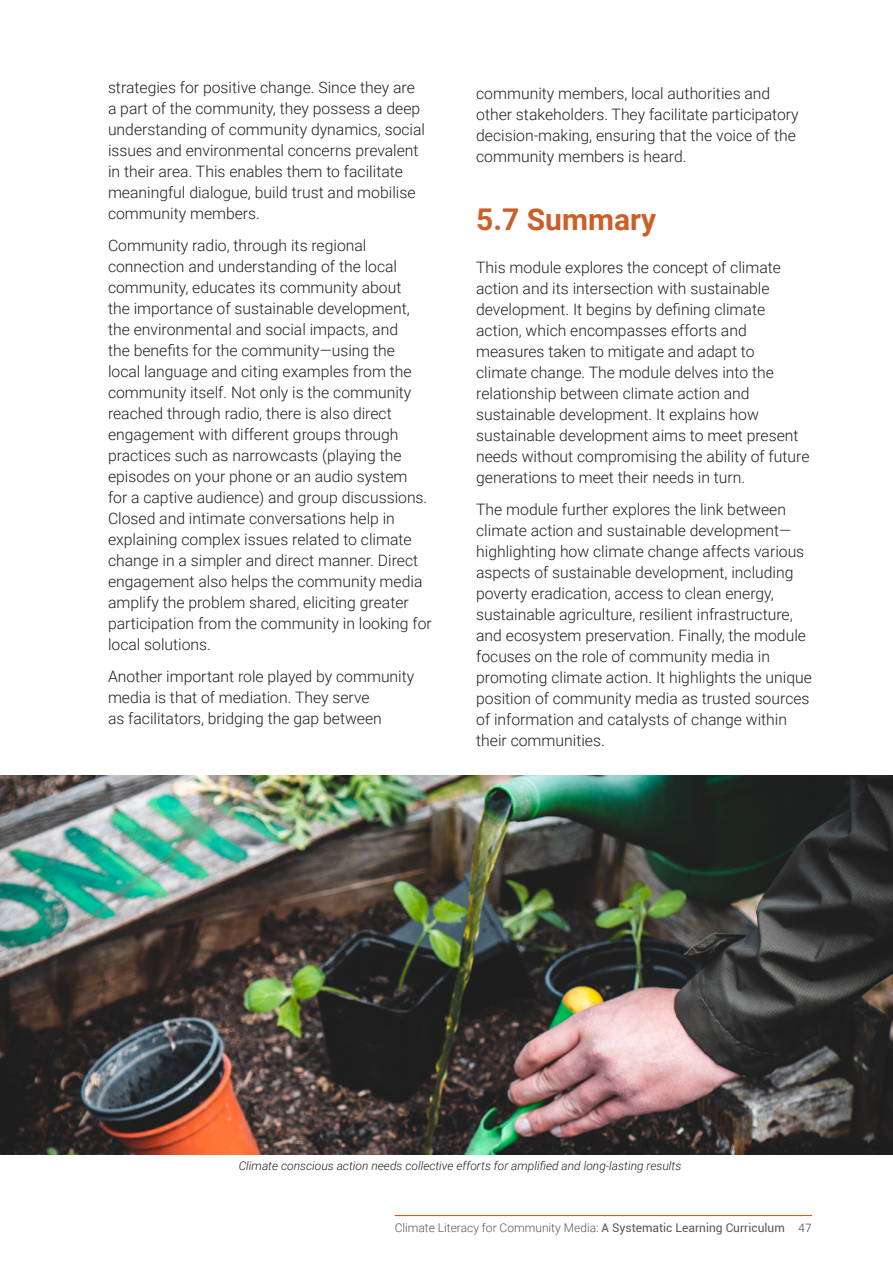
<style>
.page{position:relative;width:893px;height:1263px;background:#fff}
.page>*{position:absolute;margin:0;border:0;box-sizing:border-box;transform-origin:0 0}
.Sub_Heading{font:700 30px "Roboto";color:#cd5e27}
.Running_Text{font:300 15.75px/21px "Roboto";color:#231f20}
.Source_Image{font:italic 300 12px "Roboto";color:#231f20}
.t1{font:300 12px "Roboto";color:#57585a}
.s1{font-weight:400}
.s2{font-family:"Univers LT Std"}
</style>
<div class="page">
<hr style="left:395px;top:1215px;width:417px;height:1px;background:#cd5e27">
<img style="left:1px;top:776px;width:892px;height:379px">
<p class="Running_Text" style="left:108px;top:76px;width:319px">strategies for positive change. Since they are a part of the community, they possess a deep understanding of community dynamics, social issues and environmental concerns prevalent in their area. This enables them to facilitate meaningful dialogue, build trust and mobilise community members.</p>
<p class="Running_Text" style="left:108px;top:234px;width:325px">Community radio, through its regional connection and understanding of the local community, educates its community about<br>the importance of sustainable development, the environmental and social impacts, and<br>the benefits for the community—using the<br>local language and citing examples from the community itself. Not only is the community reached through radio, there is also direct engagement with different groups through practices such as narrowcasts (playing the episodes on your phone or an audio system<br>for a captive audience) and group discussions.<br>Closed and intimate conversations help in explaining complex issues related to climate change in a simpler and direct manner. Direct engagement also helps the community media amplify the problem shared, eliciting greater participation from the community in looking for local solutions.</p>
<p class="Running_Text" style="left:108px;top:665px;width:308px">Another important role played by community media is that of mediation. They serve<br>as facilitators, bridging the gap between</p>
<p class="Running_Text" style="left:476px;top:82px;width:324px">community members, local authorities and other stakeholders. They facilitate participatory decision-making, ensuring that the voice of the community members is heard.</p>
<p class="Sub_Heading" style="left:476px;top:199px;width:182px">5.7 Summary</p>
<p class="Running_Text" style="left:476px;top:256px;width:335px">This module explores the concept of climate action and its intersection with sustainable development. It begins by defining climate action, which encompasses efforts and measures taken to mitigate and adapt to<br>climate change. The module delves into the relationship between climate action and sustainable development. It explains how sustainable development aims to meet present needs without compromising the ability of future generations to meet their needs in turn.</p>
<p class="Running_Text" style="left:476px;top:498px;width:337px">The module further explores the link between climate action and sustainable development— highlighting how climate change affects various aspects of sustainable development, including poverty eradication, access to clean energy, sustainable agriculture, resilient infrastructure, and ecosystem preservation. Finally, the module focuses on the role of community media in promoting climate action. It highlights the unique position of community media as trusted sources of information and catalysts of change within their communities.</p>
<p class="Source_Image" style="left:239px;top:1157px;width:444px">Climate conscious action needs collective efforts for amplified and long-lasting results</p>
<p class="t1" style="left:395px;top:1219px;width:419px">Climate Literacy for Community Media: <span class="s1">A Systematic Learning Curriculum</span> <span class="s2">47</span></p>
</div>
